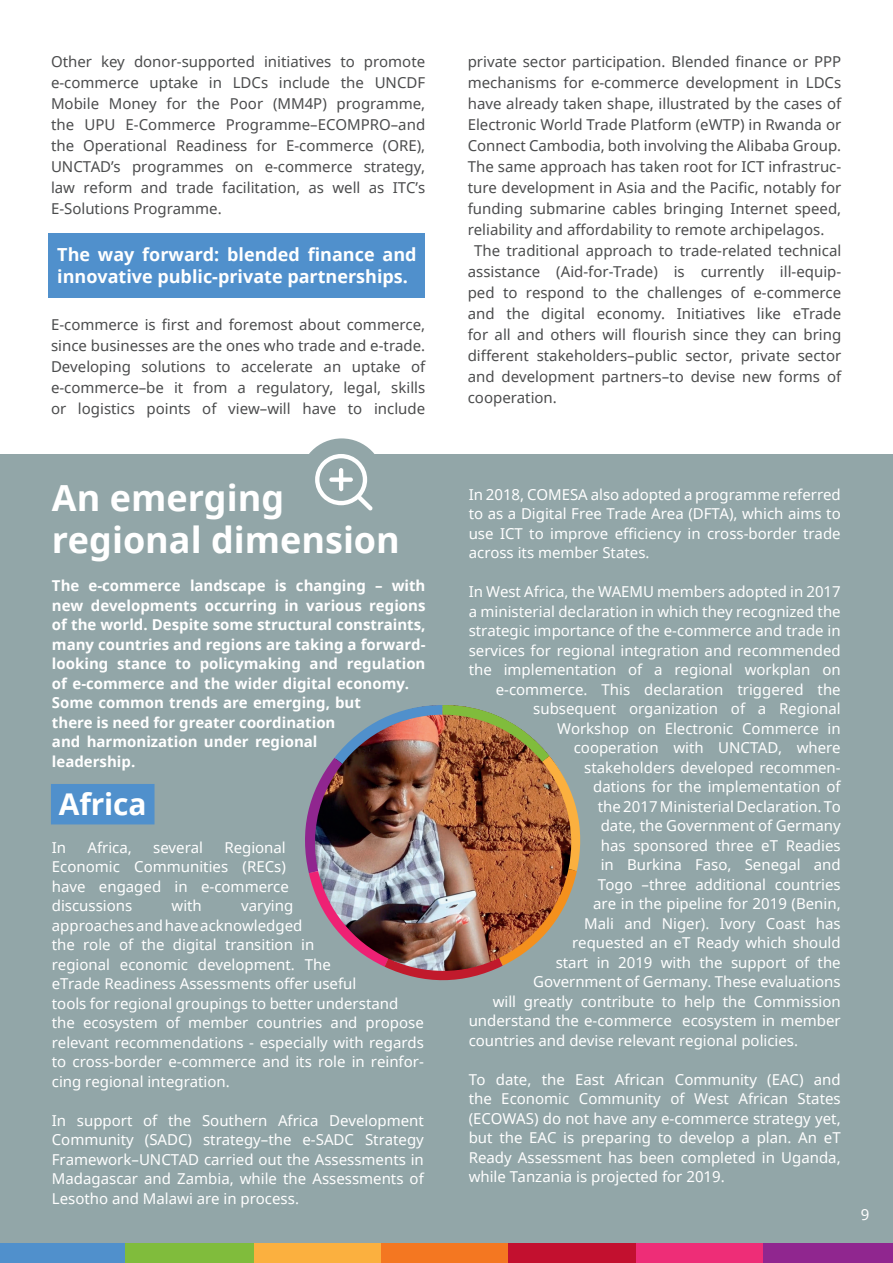
<style>
.page{position:relative;width:893px;height:1263px;background:#fff}
.page>*{position:absolute;margin:0;border:0;box-sizing:border-box;transform-origin:0 0}
.t1{font:700 36px/42px "Noto Sans";color:#fff}
.t2{font:700 30px "Noto Sans";letter-spacing:-.005em;color:#fff}
.t3{font:700 18px/22.5px "Noto Sans";color:#fff}
.t4{font:15px/19.5px "Noto Sans";color:#fff;text-align:justify}
.t5{font:15px/21px "Noto Sans";color:#4b4c4d;text-align:justify}
.t6{font:700 15px/19.5px "Noto Sans";color:#fff}
</style>
<div class="page">
<div style="left:0;top:454px;width:893px;height:790px;background:#92a6a8"></div>
<div style="left:0;top:1244px;width:127px;height:19px;background:#5090cc"></div>
<div style="left:125px;top:1244px;width:130px;height:19px;background:#80bc3c"></div>
<div style="left:255px;top:1244px;width:127px;height:19px;background:#fbb03f"></div>
<div style="left:381px;top:1244px;width:128px;height:19px;background:#f47721"></div>
<div style="left:508px;top:1244px;width:128px;height:19px;background:#c3102f"></div>
<div style="left:636px;top:1244px;width:128px;height:19px;background:#ee2d77"></div>
<div style="left:763px;top:1244px;width:130px;height:19px;background:#90268f"></div>
<div style="left:51px;top:784px;width:104px;height:40px;background:#5090cc"></div>
<img style="left:305px;top:705px;width:276px;height:276px">
<div style="left:49px;top:233px;width:376px;height:64px;background:#5090cc"></div>
<div style="left:299px;top:438px;width:85px;height:85px;background:#92a6a8;border-radius:50%"></div>
<svg style="left:315px;top:454px;width:58px;height:56px"></svg>
<p class="t5" style="left:51px;top:51px;width:376px">Other key donor-supported initiatives to promote e-commerce uptake in LDCs include the UNCDF Mobile Money for the Poor (MM4P) programme, the UPU E-Commerce Programme–ECOMPRO–and the Operational Readiness for E-commerce (ORE), UNCTAD’s programmes on e-commerce strategy, law reform and trade facilitation, as well as ITC’s E-Solutions Programme.</p>
<p class="t3" style="left:57px;top:243px;width:361px">The way forward: blended finance and innovative public-private partnerships.</p>
<p class="t5" style="left:51px;top:313px;width:376px">E-commerce is first and foremost about commerce, since businesses are the ones who trade and e-trade.<br>Developing solutions to accelerate an uptake of e-commerce–be it from a regulatory, legal, skills or logistics points of view–will have to include</p>
<h1 class="t1" style="left:52px;top:476px;width:349px">An emerging regional dimension</h1>
<p class="t6" style="left:52px;top:576px;width:375px">The e-commerce landscape is changing – with new developments occurring in various regions of the world. Despite some structural constraints, many countries and regions are taking a forward&shy;looking stance to policymaking and regulation of e-commerce and the wider digital economy.<br>Some common trends are emerging, but<br>there is need for greater coordination<br>and harmonization under regional<br>leadership.</p>
<h2 class="t2" style="left:59px;top:783px;width:90px">Africa</h2>
<p class="t4" style="left:52px;top:837px;width:16px">In</p>
<p class="t4" style="left:87px;top:837px;width:46px">Africa,</p>
<p class="t4" style="left:153px;top:837px;width:51px">several</p>
<p class="t4" style="left:52px;top:837px;width:239px;text-align:left;text-indent:172px">Regional<br>Economic Communities (RECs) have engaged in e-commerce discussions</p>
<p class="t4" style="left:172px;top:896px;width:32px">with</p>
<p class="t4" style="left:52px;top:896px;width:374px;text-align:left;text-indent:189px">varying<br>approaches and have acknowledged<br>the role of the digital transition in<br>regional economic development. The<br>eTrade Readiness Assessments offer useful<br>tools for regional groupings to better understand the ecosystem of member countries and propose relevant recommendations - especially with regards to cross-border e-commerce and its role in reinfor&shy;cing regional integration.</p>
<p class="t4" style="left:52px;top:1110px;width:374px">In support of the Southern Africa Development Community (SADC) strategy–the e-SADC Strategy Framework–UNCTAD carried out the Assessments in Madagascar and Zambia, while the Assessments of Lesotho and Malawi are in process.</p>
<p class="t5" style="left:468px;top:50px;width:375px">private sector participation. Blended finance or PPP</p>
<p class="t5" style="left:468px;top:71px;width:375px">mechanisms for e-commerce development in LDCs</p>
<p class="t5" style="left:468px;top:92px;width:375px">have already taken shape, illustrated by the cases of</p>
<p class="t5" style="left:468px;top:113px;width:375px">Electronic World Trade Platform (eWTP) in Rwanda or</p>
<p class="t5" style="left:468px;top:134px;width:375px">Connect Cambodia, both involving the Alibaba Group.</p>
<p class="t5" style="left:468px;top:155px;width:375px">The same approach has taken root for ICT infrastruc-</p>
<p class="t5" style="left:468px;top:176px;width:375px">ture development in Asia and the Pacific, notably for</p>
<p class="t5" style="left:468px;top:197px;width:375px">funding submarine cables bringing Internet speed,</p>
<p class="t5" style="left:468px;top:218px;width:358px">reliability and affordability to remote archipelagos.</p>
<p class="t5" style="left:474px;top:239px;width:369px">The traditional approach to trade-related technical</p>
<p class="t5" style="left:468px;top:260px;width:375px">assistance (Aid-for-Trade) is currently ill-equip-</p>
<p class="t5" style="left:468px;top:281px;width:375px">ped to respond to the challenges of e-commerce</p>
<p class="t5" style="left:468px;top:302px;width:375px">and the digital economy. Initiatives like eTrade</p>
<p class="t5" style="left:468px;top:323px;width:375px">for all and others will flourish since they can bring</p>
<p class="t5" style="left:468px;top:344px;width:375px">different stakeholders–public sector, private sector</p>
<p class="t5" style="left:468px;top:365px;width:375px">and development partners–to devise new forms of</p>
<p class="t5" style="left:468px;top:386px;width:91px">cooperation.</p>
<p class="t4" style="left:469px;top:484px;width:374px">In 2018, COMESA also adopted a programme referred to as a Digital Free Trade Area (DFTA), which aims to use ICT to improve efficiency in cross-border trade across its member States.</p>
<p class="t4" style="left:469px;top:582px;width:374px">In West Africa, the WAEMU members adopted in 2017</p>
<p class="t4" style="left:469px;top:601px;width:373px">a ministerial declaration in which they recognized the</p>
<p class="t4" style="left:469px;top:621px;width:374px">strategic importance of the e-commerce and trade in</p>
<p class="t4" style="left:469px;top:640px;width:373px">services for regional integration and recommended</p>
<p class="t4" style="left:469px;top:660px;width:373px">the implementation of a regional workplan on</p>
<p class="t4" style="left:496px;top:679px;width:346px">e-commerce. This declaration triggered the</p>
<p class="t4" style="left:533px;top:699px;width:309px">subsequent organization of a Regional</p>
<p class="t4" style="left:557px;top:718px;width:285px">Workshop on Electronic Commerce in</p>
<p class="t4" style="left:574px;top:738px;width:269px">cooperation with UNCTAD, where</p>
<p class="t4" style="left:584px;top:757px;width:258px">stakeholders developed recommen-</p>
<p class="t4" style="left:593px;top:777px;width:249px">dations for the implementation of</p>
<p class="t4" style="left:598px;top:796px;width:244px">the 2017 Ministerial Declaration. To</p>
<p class="t4" style="left:601px;top:816px;width:241px">date, the Government of Germany</p>
<p class="t4" style="left:601px;top:835px;width:241px">has sponsored three eT Readies</p>
<p class="t4" style="left:601px;top:855px;width:241px">in Burkina Faso, Senegal and</p>
<p class="t4" style="left:598px;top:874px;width:245px">Togo –three additional countries</p>
<p class="t4" style="left:593px;top:894px;width:249px">are in the pipeline for 2019 (Benin,</p>
<p class="t4" style="left:584px;top:913px;width:258px">Mali and Niger). Ivory Coast has</p>
<p class="t4" style="left:572px;top:933px;width:270px">requested an eT Ready which should</p>
<p class="t4" style="left:556px;top:952px;width:287px">start in 2019 with the support of the</p>
<p class="t4" style="left:533px;top:972px;width:309px">Government of Germany. These evaluations</p>
<p class="t4" style="left:493px;top:991px;width:350px">will greatly contribute to help the Commission</p>
<p class="t4" style="left:469px;top:1011px;width:374px">understand the e-commerce ecosystem in member</p>
<p class="t4" style="left:469px;top:1030px;width:331px">countries and devise relevant regional policies.</p>
<p class="t4" style="left:469px;top:1069px;width:374px">To date, the East African Community (EAC) and the Economic Community of West African States (ECOWAS) do not have any e-commerce strategy yet, but the EAC is preparing to develop a plan. An eT Ready Assessment has been completed in Uganda, while Tanzania is projected for 2019.</p>
<p class="t4" style="left:861px;top:1204px;width:10px">9</p>
</div>
